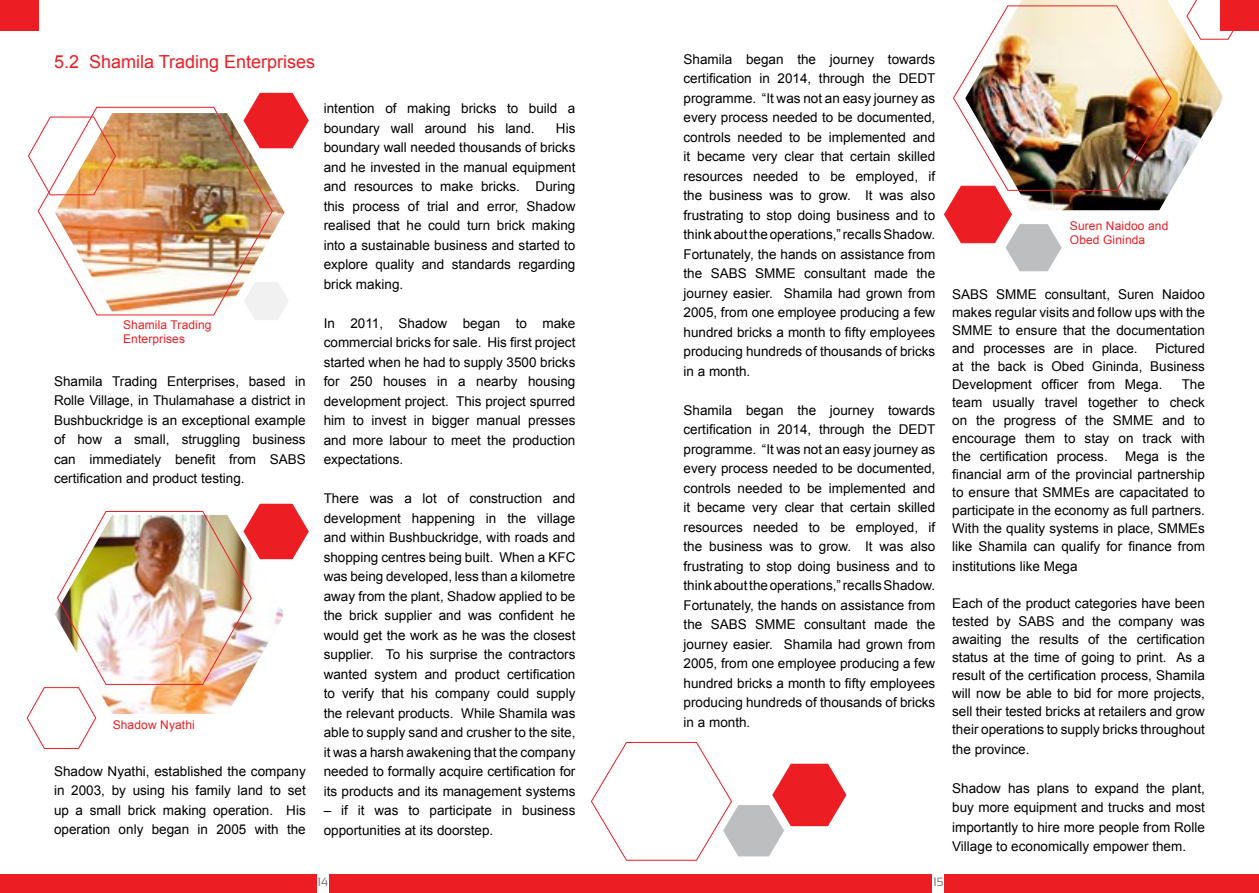
<style>
.page{position:relative;width:1259px;height:893px;background:#fff}
.page>*{position:absolute;margin:0;border:0;box-sizing:border-box;transform-origin:0 0}
.t1{font:18px "Arial";color:#ed1d24}
.t2{font:13.5px/19.5px "Arial";color:#000;text-align:justify}
.t3{font:12px/13.5px "Arial";letter-spacing:.01em;color:#ed1d24}
.t4{font:12px "Sansation";color:#797a7d}
</style>
<div class="page">
<div style="left:0;top:874px;width:1259px;height:19px;background:#ed1d24"></div>
<div style="left:932px;top:871px;width:12px;height:22px;background:#fff"></div>
<div style="left:0;top:0;width:39px;height:31px;background:#ed1d24"></div>
<div style="left:1220px;top:0;width:39px;height:31px;background:#ed1d24"></div>
<div style="left:317px;top:871px;width:11px;height:22px;background:#fff"></div>
<svg style="left:251px;top:93px;width:58px;height:55px"></svg>
<img style="left:273px;top:113px;width:11px;height:120px">
<img style="left:27px;top:504px;width:282px;height:245px">
<svg style="left:28px;top:138px;width:10px;height:36px"></svg>
<svg style="left:252px;top:282px;width:37px;height:38px"></svg>
<img style="left:38px;top:107px;width:235px;height:208px">
<svg style="left:1224px;top:31px;width:10px;height:9px"></svg>
<svg style="left:591px;top:742px;width:255px;height:119px"></svg>
<img style="left:1019px;top:0;width:205px;height:190px">
<img style="left:944px;top:5px;width:227px;height:266px">
<h1 class="t1" style="left:54px;top:50px;width:263px">5.2 Shamila Trading Enterprises</h1>
<p class="t3" style="left:123px;top:318px;width:90px">Shamila Trading<br>Enterprises</p>
<p class="t2" style="left:54px;top:371px;width:253px">Shamila Trading Enterprises, based in Rolle Village, in Thulamahase a district in Bushbuckridge is an exceptional example of how a small, struggling business can immediately benefit from SABS certification and product testing.</p>
<p class="t3" style="left:113px;top:718px;width:84px">Shadow Nyathi</p>
<p class="t2" style="left:54px;top:761px;width:253px">Shadow Nyathi, established the company in 2003, by using his family land to set up a small brick making operation. His operation only began in 2005 with the</p>
<p class="t2" style="left:324px;top:99px;width:253px">intention of making bricks to build a boundary wall around his land.</p>
<p class="t2" style="left:324px;top:119px;width:253px;text-indent:232px">His boundary wall needed thousands of bricks and he invested in the manual equipment and resources to make bricks. During this process of trial and error, Shadow realised that he could turn brick making into a sustainable business and started to explore quality and standards regarding brick making.</p>
<p class="t2" style="left:324px;top:313px;width:253px">In 2011, Shadow began to make commercial bricks for sale. His first project started when he had to supply 3500 bricks for 250 houses in a nearby housing development project. This project spurred him to invest in bigger manual presses and more labour to meet the production expectations.</p>
<p class="t2" style="left:324px;top:489px;width:253px">There was a lot of construction and development happening in the village and within Bushbuckridge, with roads and shopping centres being built. When a KFC was being developed, less than a kilometre away from the plant, Shadow applied to be the brick supplier and was confident he would get the work as he was the closest supplier. To his surprise the contractors wanted system and product certification to verify that his company could supply the relevant products. While Shamila was able to supply sand and crusher to the site, it was a harsh awakening that the company needed to formally acquire certification for its products and its management systems</p>
<p class="t2" style="left:324px;top:801px;width:253px">– if it was to participate in business opportunities at its doorstep.</p>
<p class="t2" style="left:683px;top:49px;width:253px">Shamila began the journey towards certification in 2014, through the DEDT programme. “It was not an easy journey as every process needed to be documented, controls needed to be implemented and it became very clear that certain skilled resources needed to be employed, if the business was to grow. It was also frustrating to stop doing business and to thinkabouttheoperations,”recallsShadow.<br>Fortunately, the hands on assistance from the SABS SMME consultant made the journey easier. Shamila had grown from 2005, from one employee producing a few hundred bricks a month to fifty employees producing hundreds of thousands of bricks in a month.</p>
<p class="t2" style="left:683px;top:400px;width:253px">Shamila began the journey towards certification in 2014, through the DEDT programme. “It was not an easy journey as every process needed to be documented, controls needed to be implemented and it became very clear that certain skilled resources needed to be employed, if the business was to grow. It was also frustrating to stop doing business and to thinkabouttheoperations,”recallsShadow.<br>Fortunately, the hands on assistance from the SABS SMME consultant made the journey easier. Shamila had grown from 2005, from one employee producing a few hundred bricks a month to fifty employees producing hundreds of thousands of bricks in a month.</p>
<p class="t3" style="left:1070px;top:220px;width:100px">Suren Naidoo and<br>Obed Gininda</p>
<p class="t2" style="left:952px;top:286px;width:254px;line-height:18px">SABS SMME consultant, Suren Naidoo makes regular visits and follow ups with the SMME to ensure that the documentation and processes are in place.</p>
<p class="t2" style="left:952px;top:340px;width:254px;line-height:18px;text-indent:203px">Pictured at the back is Obed Gininda, Business Development officer from Mega.</p>
<p class="t2" style="left:952px;top:376px;width:254px;line-height:18px;text-indent:229px">The team usually travel together to check on the progress of the SMME and to encourage them to stay on track with the certification process.</p>
<p class="t2" style="left:952px;top:448px;width:254px;line-height:18px;text-indent:173px">Mega is the financial arm of the provincial partnership to ensure that SMMEs are capacitated to participate in the economy as full partners.<br>With the quality systems in place, SMMEs like Shamila can qualify for finance from</p>
<p class="t2" style="left:952px;top:556px;width:127px">institutions like Mega</p>
<p class="t2" style="left:952px;top:594px;width:254px;line-height:18px">Each of the product categories have been tested by SABS and the company was awaiting the results of the certification status at the time of going to print. As a result of the certification process, Shamila will now be able to bid for more projects, sell their tested bricks at retailers and grow their operations to supply bricks throughout</p>
<p class="t2" style="left:952px;top:739px;width:79px">the province.</p>
<p class="t2" style="left:952px;top:778px;width:254px">Shadow has plans to expand the plant, buy more equipment and trucks and most importantly to hire more people from Rolle Village to economically empower them.</p>
<p class="t4" style="left:317px;top:875px;width:12px">14</p>
<p class="t4" style="left:933px;top:875px;width:12px">15</p>
</div>
